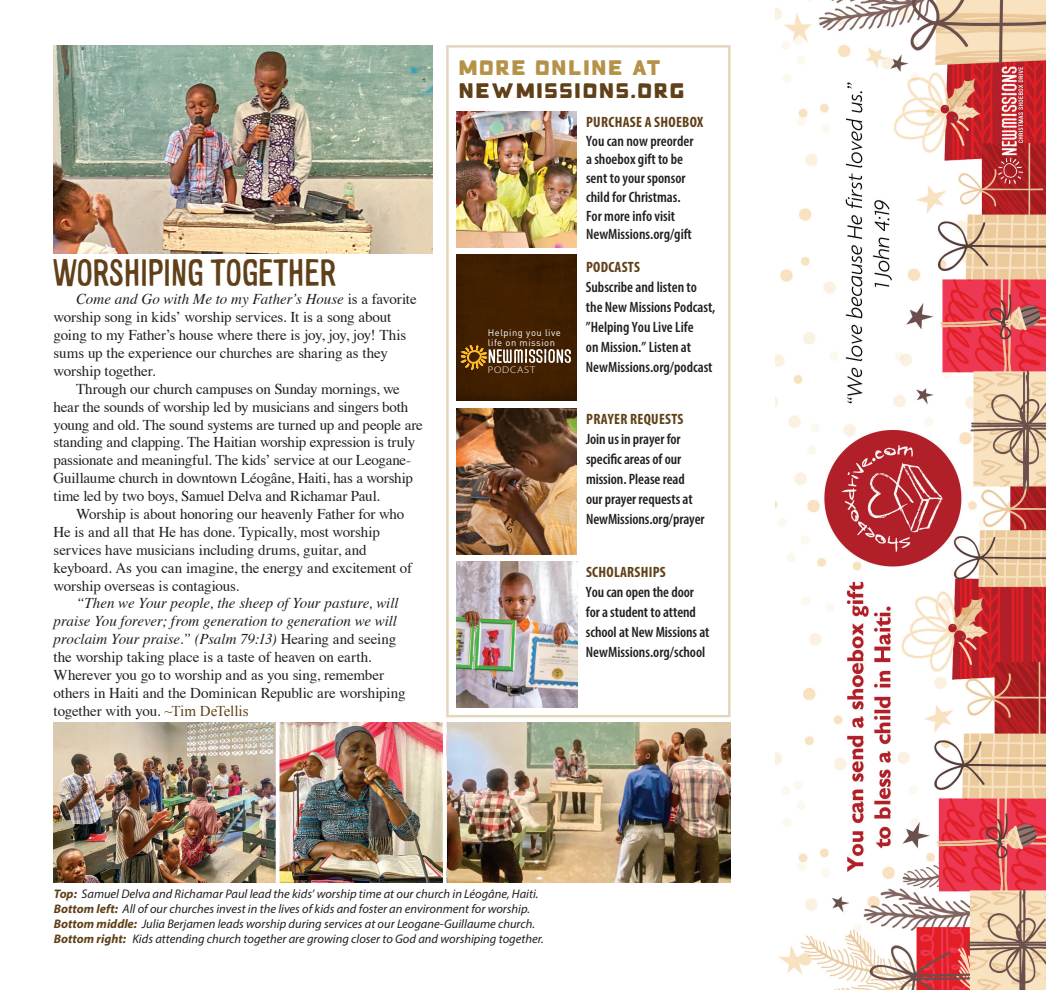
<style>
.page{position:relative;width:1046px;height:990px;background:#fff}
.page>*{position:absolute;margin:0;border:0;box-sizing:border-box;transform-origin:0 0}
.t1{font:35px "Alsina Ultrajada";letter-spacing:-.03em;color:#604018}
.t2{font:26.25px "Bad Blocks TT";letter-spacing:-.005em;color:#604018}
.t3{font:26.25px "Bad Blocks TT";letter-spacing:-.005em;color:#b59248}
.t4{font:15px/17.9px "Times";letter-spacing:-.01em;color:#231f20}
.t5{font:600 condensed 15px/20px "Myriad Pro";color:#231f20}
.t6{font:700 condensed 15px "Myriad Pro";letter-spacing:.02em;color:#604018}
.t7{font:italic 12.5px/15px "Myriad Pro";color:#231f20}
.t8{font:300 9.75px "Myriad Pro";letter-spacing:.075em;color:#fff;scale:1.11 1}
.t9{font:9.38px/9.4px "DIN Pro";letter-spacing:.05em;color:#fff}
.s1{font-style:italic}
.s2{font-family:"Times New Roman";color:#604018}
.s3{font-weight:700;color:#604018}
</style>
<div class="page">
<img style="left:54px;top:722px;width:676px;height:161px">
<img style="left:54px;top:45px;width:379px;height:208px">
<img style="left:457px;top:562px;width:120px;height:145px">
<img style="left:457px;top:111px;width:119px;height:137px">
<div style="left:457px;top:255px;width:119px;height:146px;background:#411f01"></div>
<svg style="left:461px;top:346px;width:110px;height:23px;background:#7e603c"></svg>
<img style="left:457px;top:409px;width:119px;height:146px">
<hr style="left:276px;top:719px;width:3px;height:175px;background:#fff">
<svg style="left:443px;top:722px;width:4px;height:161px"></svg>
<img style="left:776px;top:0;width:270px;height:990px">
<h2 class="t3" style="left:459px;top:51px;width:205px">more online at</h2>
<h2 class="t2" style="left:459px;top:73px;width:229px">newmissions.org</h2>
<h1 class="t1" style="left:52px;top:248px;width:286px">WORSHIPING TOGETHER</h1>
<p class="t4" style="left:54px;top:289px;width:365px;text-indent:22px"><span class="s1">Come and Go with Me to my Father’s House</span> is a favorite worship song in kids’ worship services. It is a song about going to my Father’s house where there is joy, joy, joy! This sums up the experience our churches are sharing as they worship together.</p>
<p class="t4" style="left:54px;top:379px;width:371px;text-indent:22px">Through our church campuses on Sunday mornings, we hear the sounds of worship led by musicians and singers both young and old. The sound systems are turned up and people are standing and clapping. The Haitian worship expression is truly passionate and meaningful. The kids’ service at our Leogane-Guillaume church in downtown Léogâne, Haiti, has a worship time led by two boys, Samuel Delva and Richamar Paul.</p>
<p class="t4" style="left:54px;top:504px;width:360px;text-indent:22px">Worship is about honoring our heavenly Father for who He is and all that He has done. Typically, most worship services have musicians including drums, guitar, and keyboard. As you can imagine, the energy and excitement of worship overseas is contagious.</p>
<p class="t4" style="left:54px;top:593px;width:353px;text-indent:22px"><span class="s1">“Then we Your people, the sheep of Your pasture, will praise You forever; from generation to generation we will proclaim Your praise.” (Psalm 79:13)</span> Hearing and seeing the worship taking place is a taste of heaven on earth.<br>Wherever you go to worship and as you sing, remember others in Haiti and the Dominican Republic are worshiping together with you. <span class="s2">~Tim DeTellis</span></p>
<p class="t9" style="left:488px;top:328px;width:74px">Helping you live life on mission</p>
<p class="t8" style="left:488px;top:364px;width:44px">PODCAST</p>
<p class="t6" style="left:586px;top:113px;width:119px">PURCHASE A SHOEBOX</p>
<p class="t5" style="left:586px;top:131px;width:109px;line-height:18.8px">You can now preorder a shoebox gift to be sent to your sponsor child for Christmas.<br>For more info visit<br>NewMissions.org/gift</p>
<p class="t6" style="left:586px;top:258px;width:56px">PODCASTS</p>
<p class="t5" style="left:586px;top:277px;width:131px">Subscribe and listen to the New Missions Podcast, ”Helping You Live Life<br>on Mission.” Listen at<br>NewMissions.org/podcast</p>
<p class="t6" style="left:586px;top:410px;width:99px">PRAYER REQUESTS</p>
<p class="t5" style="left:586px;top:429px;width:120px">Join us in prayer for specific areas of our mission. Please read our prayer requests at<br>NewMissions.org/prayer</p>
<p class="t6" style="left:586px;top:563px;width:81px">SCHOLARSHIPS</p>
<p class="t5" style="left:586px;top:582px;width:125px">You can open the door for a student to attend school at New Missions at<br>NewMissions.org/school</p>
<p class="t7" style="left:54px;top:886px;width:491px"><span class="s3">Top:</span> Samuel Delva and Richamar Paul lead the kids’ worship time at our church in Léogâne, Haiti.<br><span class="s3">Bottom left:</span> All of our churches invest in the lives of kids and foster an environment for worship.<br><span class="s3">Bottom middle:</span> Julia Berjamen leads worship during services at our Leogane-Guillaume church.<br><span class="s3">Bottom right:</span> Kids attending church together are growing closer to God and worshiping together.</p>
</div>
